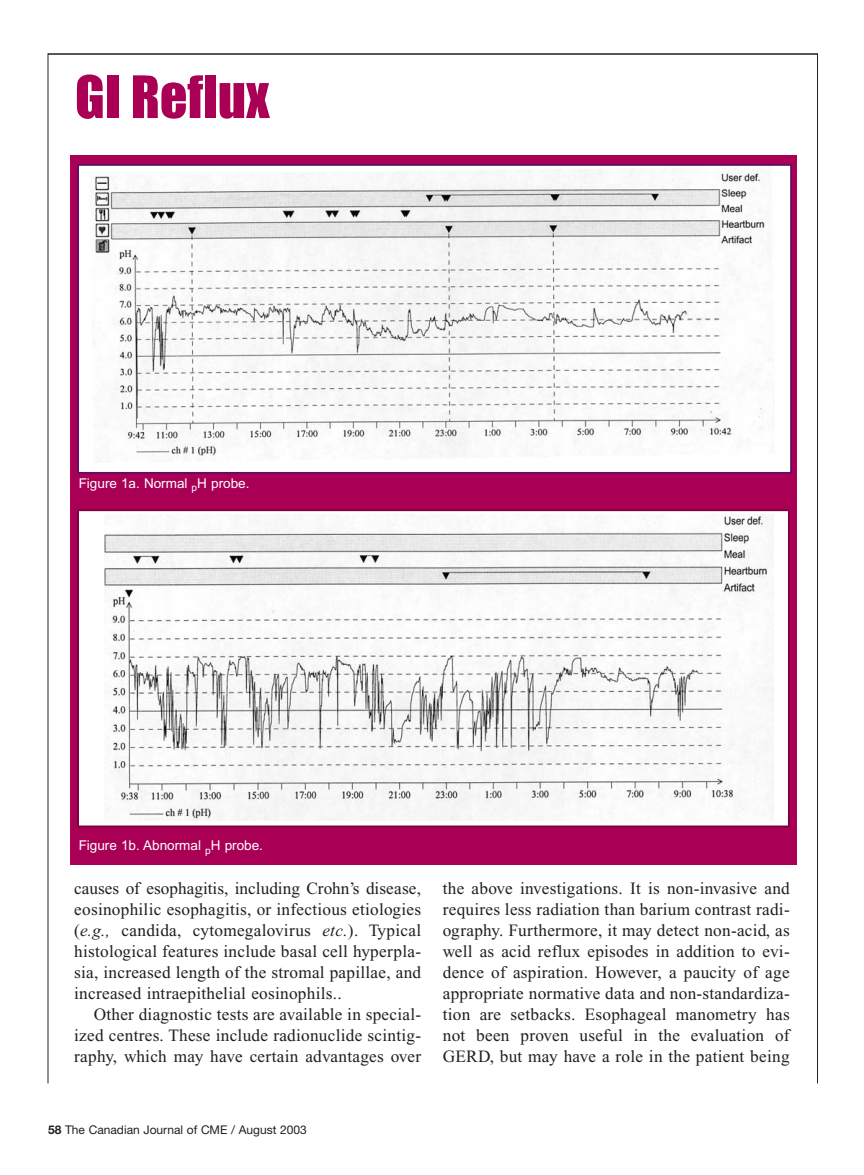
<style>
.page{position:relative;width:864px;height:1175px;background:#fff}
.page>*{position:absolute;margin:0;border:0;box-sizing:border-box;transform-origin:0 0}
.t1{font:54px "Impact";color:#a90056}
.t2{font:17.25px/21px "Times New Roman";letter-spacing:.015em;color:#231f20;text-align:justify}
.t3{font:13.5px "Arial";color:#fff}
.t4{font:12px "Helvetica Neue";color:#231f20}
.s1{font-style:italic}
.s2{font-weight:700}
</style>
<div class="page">
<div style="left:70px;top:155px;width:726px;height:709px;background:#a90056"></div>
<hr style="left:48px;top:53px;width:770px;height:2px;background:#231f20">
<hr style="left:48px;top:53px;width:1px;height:1030px;background:#231f20">
<hr style="left:817px;top:53px;width:1px;height:1030px;background:#231f20">
<div style="left:78px;top:165px;width:713px;height:308px;background:#fff"></div>
<img style="left:91px;top:169px;width:682px;height:289px">
<div style="left:77px;top:164px;width:715px;height:310px;border:2px solid #5d0f68"></div>
<div style="left:78px;top:510px;width:711px;height:316px;background:#fff"></div>
<img style="left:105px;top:515px;width:668px;height:305px">
<div style="left:77px;top:509px;width:713px;height:318px;border:2px solid #7a003c"></div>
<h1 class="t1" style="left:75px;top:79px;width:196px">GI Reflux</h1>
<p class="t3" style="left:79px;top:478px;width:172px">Figure 1a. Normal <sub>p</sub>H probe.</p>
<p class="t3" style="left:79px;top:840px;width:186px">Figure 1b. Abnormal <sub>p</sub>H probe.</p>
<p class="t2" style="left:74px;top:879px;width:348px">causes of esophagitis, including Crohn’s disease, eosinophilic esophagitis, or infectious etiologies (<span class="s1">e.g.,</span> candida, cytomegalovirus <span class="s1">etc.</span>). Typical histological features include basal cell hyperpla&shy;sia, increased length of the stromal papillae, and increased intraepithelial eosinophils..</p>
<p class="t2" style="left:74px;top:1005px;width:348px;text-indent:19px">Other diagnostic tests are available in special&shy;ized centres. These include radionuclide scintig&shy;raphy, which may have certain advantages over</p>
<p class="t2" style="left:443px;top:879px;width:349px">the above investigations. It is non-invasive and requires less radiation than barium contrast radi&shy;ography. Furthermore, it may detect non-acid, as well as acid reflux episodes in addition to evi&shy;dence of aspiration. However, a paucity of age appropriate normative data and non-standardiza&shy;tion are setbacks. Esophageal manometry has not been proven useful in the evaluation of GERD, but may have a role in the patient being</p>
<p class="t4" style="left:48px;top:1125px;width:260px"><span class="s2">58</span> The Canadian Journal of CME / August 2003</p>
</div>
